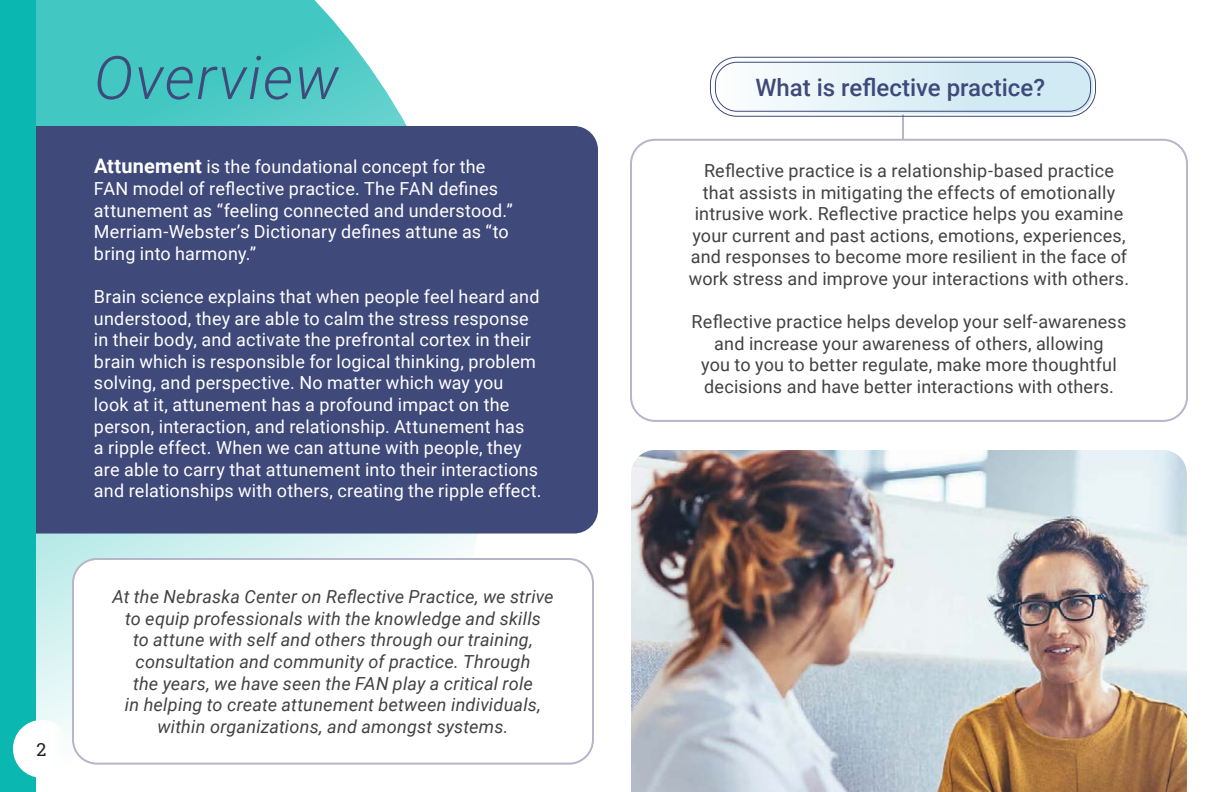
<style>
.page{position:relative;width:1224px;height:792px;background:#fff}
.page>*{position:absolute;margin:0;border:0;box-sizing:border-box;transform-origin:0 0}
.t1{font:italic 300 60px "Roboto";letter-spacing:.025em;color:#3f497a}
.t2{font:500 24px "Roboto";color:#3f497a}
.t3{font:18px/21.6px "Roboto";letter-spacing:.01em;color:#fff}
.t4{font:18px/21.6px "Roboto";letter-spacing:.01em;color:#424244;text-align:center}
.t5{font:italic 18px/21.6px "Roboto";letter-spacing:.01em;color:#424244;text-align:center}
.t6{font:18px "Roboto Slab";color:#231f20}
.s1{font-weight:700;font-size:20px}
</style>
<div class="page">
<svg style="left:36px;top:0;width:441px;height:762px"></svg>
<img style="left:631px;top:450px;width:556px;height:342px">
<div style="left:36px;top:126px;width:562px;height:408px;background:#3f497a"></div>
<div style="left:73px;top:559px;width:520px;height:205px;background:#fff;border-radius:24px"></div>
<div style="left:72px;top:558px;width:522px;height:207px;border:2px solid #b7b5ca;border-radius:24px"></div>
<div style="left:0;top:0;width:36px;height:792px;background:#0bb7b1"></div>
<div style="left:630px;top:139px;width:558px;height:283px;border:2px solid #b7b5ca;border-radius:24px"></div>
<hr style="left:902px;top:115px;width:2px;height:25px;background:#b7b5ca">
<svg style="left:713px;top:60px;width:380px;height:54px"></svg>
<div style="left:710px;top:57px;width:386px;height:60px;border:1px solid #3f497a;border-radius:26px"></div>
<div style="left:715px;top:62px;width:376px;height:50px;border:1px solid #3f497a;border-radius:22px"></div>
<div style="left:13px;top:720px;width:57px;height:58px;background:#fff;border-radius:50%"></div>
<p class="t6" style="left:37px;top:737px;width:11px">2</p>
<p class="t1" style="left:94px;top:36px;width:246px">Overview</p>
<p class="t3" style="left:94px;top:156px;width:420px"><span class="s1">Attunement</span> is the foundational concept for the FAN model of reflective practice. The FAN defines attunement as “feeling connected and understood.” Merriam-Webster’s Dictionary defines attune as “to bring into harmony.”</p>
<p class="t3" style="left:94px;top:285px;width:449px">Brain science explains that when people feel heard and understood, they are able to calm the stress response in their body, and activate the prefrontal cortex in their brain which is responsible for logical thinking, problem solving, and perspective. No matter which way you look at it, attunement has a profound impact on the person, interaction, and relationship. Attunement has<br>a ripple effect. When we can attune with people, they are able to carry that attunement into their interactions and relationships with others, creating the ripple effect.</p>
<p class="t5" style="left:112px;top:585px;width:443px">At the Nebraska Center on Reflective Practice, we strive to equip professionals with the knowledge and skills<br>to attune with self and others through our training, consultation and community of practice. Through<br>the years, we have seen the FAN play a critical role<br>in helping to create attunement between individuals, within organizations, and amongst systems.</p>
<p class="t2" style="left:755px;top:70px;width:291px">What is reflective practice?</p>
<p class="t4" style="left:689px;top:159px;width:442px">Reflective practice is a relationship-based practice that assists in mitigating the effects of emotionally intrusive work. Reflective practice helps you examine your current and past actions, emotions, experiences, and responses to become more resilient in the face of work stress and improve your interactions with others.</p>
<p class="t4" style="left:692px;top:310px;width:436px">Reflective practice helps develop your self-awareness and increase your awareness of others, allowing<br>you to you to better regulate, make more thoughtful decisions and have better interactions with others.</p>
</div>
